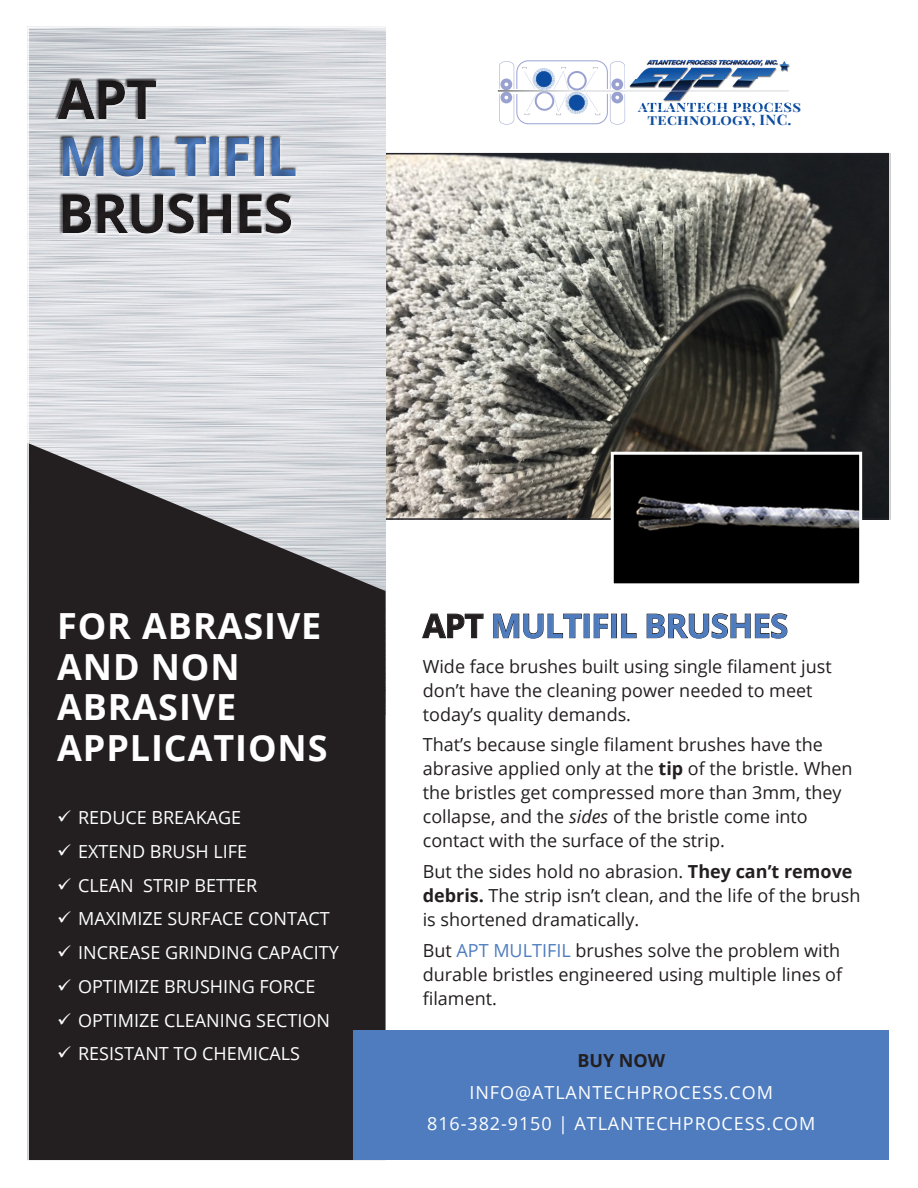
<style>
.page{position:relative;width:918px;height:1188px;background:#fff}
.page>*{position:absolute;margin:0;border:0;box-sizing:border-box;transform-origin:0 0}
.t1{font:700 54px "Open Sans";letter-spacing:-.025em;color:#4e7cbf}
.t2{font:700 36px/40.5px "Open Sans";letter-spacing:.025em;color:#fff}
.t3{font:700 33px "Open Sans";letter-spacing:-.025em;color:#4e7cbf}
.t4{font:18px/24px "Open Sans";color:#231f20}
.t5{font:18px "Open Sans";color:#fff}
.t6{font:18px "Open Sans";letter-spacing:.05em;color:#fff}
.t7{font:700 18px "Open Sans";color:#231f20}
.t8{font:700 14.4px/12.9px "Playfair Display SC";letter-spacing:.02em;color:#0d4da1;text-align:center;scale:1.04 1}
.s1{color:#231f20}
.s2{font-weight:700}
.s3{font-style:italic}
.s4{color:#4e7cbf}
</style>
<div class="page">
<img style="left:386px;top:156px;width:502px;height:361px">
<img style="left:637px;top:59px;width:153px;height:20px">
<img style="left:626px;top:79px;width:33px;height:24px">
<img style="left:659px;top:79px;width:132px;height:24px">
<svg style="left:498px;top:60px;width:128px;height:65px"></svg>
<img style="left:625px;top:90px;width:164px;height:1px">
<img style="left:639px;top:103px;width:152px;height:7px">
<svg style="left:422px;top:613px;width:62px;height:26px"></svg>
<svg style="left:493px;top:613px;width:89px;height:26px"></svg>
<svg style="left:593px;top:613px;width:15px;height:25px"></svg>
<div style="left:611px;top:614px;width:6px;height:24px;border:1px solid #231f20"></div>
<svg style="left:621px;top:613px;width:16px;height:25px"></svg>
<svg style="left:646px;top:613px;width:142px;height:26px"></svg>
<img style="left:615px;top:456px;width:243px;height:126px">
<div style="left:611px;top:452px;width:251px;height:134px;border:3px solid #fff"></div>
<svg style="left:30px;top:443px;width:356px;height:716px;background:#363234"></svg>
<div style="left:353px;top:1031px;width:536px;height:129px;background:#4e7cbf"></div>
<div style="left:43px;top:61px;width:268px;height:192px;background:#231f20;opacity:.5"></div>
<svg style="left:58px;top:810px;width:13px;height:12px"></svg>
<svg style="left:58px;top:844px;width:13px;height:12px"></svg>
<svg style="left:58px;top:878px;width:13px;height:12px"></svg>
<svg style="left:58px;top:911px;width:13px;height:12px"></svg>
<svg style="left:58px;top:945px;width:13px;height:12px"></svg>
<svg style="left:58px;top:979px;width:13px;height:12px"></svg>
<svg style="left:58px;top:1013px;width:13px;height:12px"></svg>
<svg style="left:58px;top:1046px;width:13px;height:12px"></svg>
<h1 class="t1" style="left:58px;top:118px;width:241px">MULTIFIL</h1>
<p class="t8" style="left:638px;top:100px;width:158px">atlantech process technology, INC.</p>
<p class="t2" style="left:57px;top:605px;width:272px">FOR ABRASIVE<br>AND NON<br>ABRASIVE<br>APPLICATIONS</p>
<p class="t5" style="left:78px;top:805px;width:165px">REDUCE BREAKAGE</p>
<p class="t5" style="left:78px;top:839px;width:171px">EXTEND BRUSH LIFE</p>
<p class="t5" style="left:78px;top:873px;width:181px">CLEAN STRIP BETTER</p>
<p class="t5" style="left:78px;top:907px;width:253px">MAXIMIZE SURFACE CONTACT</p>
<p class="t5" style="left:78px;top:940px;width:262px">INCREASE GRINDING CAPACITY</p>
<p class="t5" style="left:78px;top:974px;width:239px">OPTIMIZE BRUSHING FORCE</p>
<p class="t5" style="left:78px;top:1008px;width:253px">OPTIMIZE CLEANING SECTION</p>
<p class="t5" style="left:78px;top:1042px;width:224px">RESISTANT TO CHEMICALS</p>
<p class="t3" style="left:423px;top:602px;width:367px"><span class="s1">APT</span> MULTIFIL BRUSHES</p>
<p class="t4" style="left:423px;top:654px;width:411px">Wide face brushes built using single filament just don’t have the cleaning power needed to meet today’s quality demands.</p>
<p class="t4" style="left:423px;top:732px;width:431px">That’s because single filament brushes have the abrasive applied only at the <span class="s2">tip</span> of the bristle. When the bristles get compressed more than 3mm, they collapse, and the <span class="s3">sides</span> of the bristle come into contact with the surface of the strip.</p>
<p class="t4" style="left:423px;top:859px;width:439px">But the sides hold no abrasion. <span class="s2">They can’t remove debris.</span> The strip isn’t clean, and the life of the brush is shortened dramatically.</p>
<p class="t4" style="left:423px;top:938px;width:421px;text-align:justify">But <span class="s4">APT MULTIFIL</span> brushes solve the problem with durable bristles engineered using multiple lines of filament.</p>
<p class="t7" style="left:577px;top:1048px;width:89px">BUY NOW</p>
<p class="t6" style="left:470px;top:1080px;width:305px">INFO@ATLANTECHPROCESS.COM</p>
<p class="t6" style="left:427px;top:1112px;width:390px">816-382-9150 | ATLANTECHPROCESS.COM</p>
</div>
